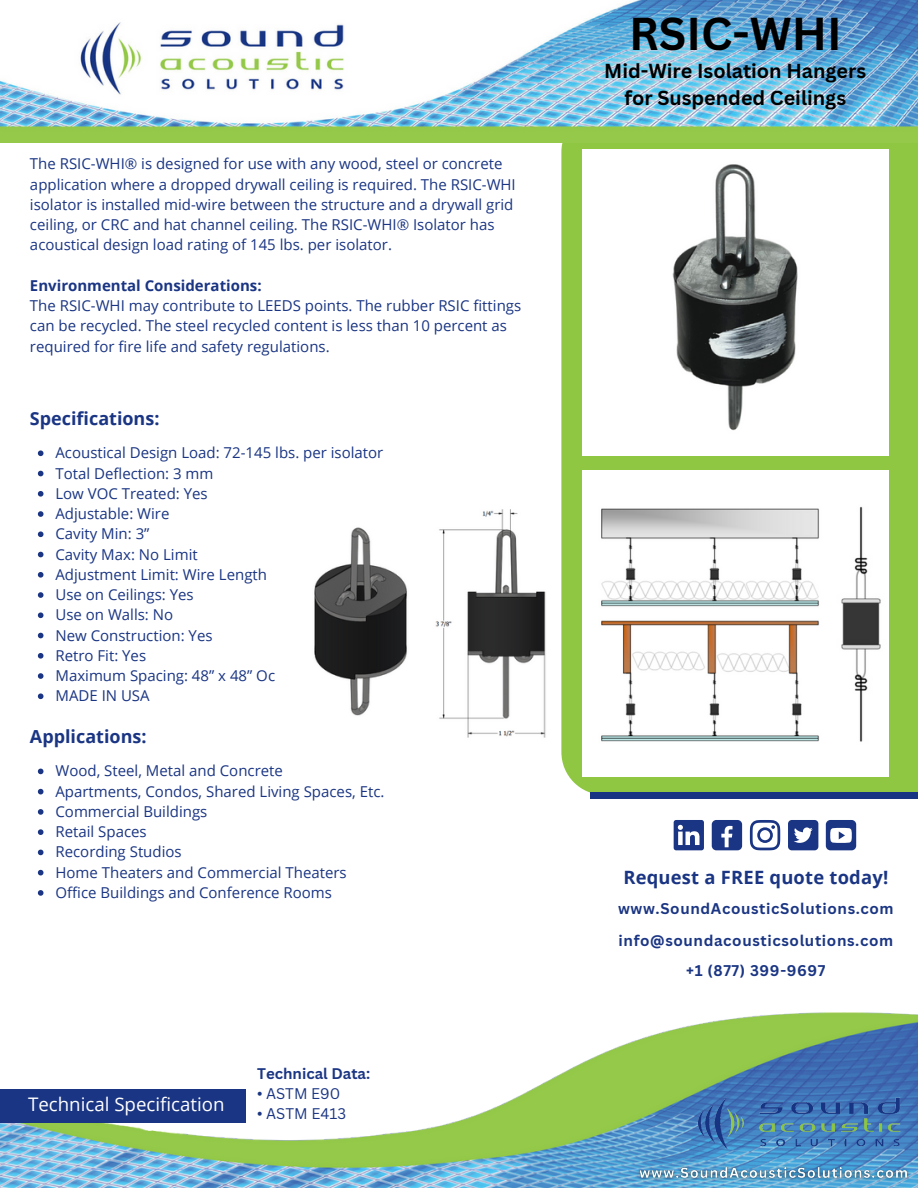
<style>
.page{position:relative;width:918px;height:1188px;background:#fff}
.page>*{position:absolute;margin:0;border:0;box-sizing:border-box;transform-origin:0 0}
.t1{font:700 44.85px "Canva Sans";color:#000}
.t2{font:700 19.8px/27.2px "Canva Sans";color:#000;text-align:center}
.t3{font:18.75px "Open Sans";color:#fff}
.t4{font:700 18.3px "Open Sans";letter-spacing:.015em;color:#1a3583}
.t5{font:700 18px "Open Sans";color:#1a3583}
.t6{font:700 15.15px "Canva Sans";letter-spacing:.04em;color:#1a3583}
.t7{font:15px/20.2px "Open Sans";color:#1a3583}
.t8{font:700 15px "Open Sans";color:#1a3583}
.t9{font:15px "Canva Sans";color:#1a3583}
.t10{font:700 15px "Canva Sans";color:#1a3583}
</style>
<div class="page">
<div style="left:561px;top:143px;width:357px;height:650px;background:#8fc743"></div>
<img style="left:0;top:0;width:918px;height:143px">
<div style="left:590px;top:792px;width:328px;height:7px;background:#173583"></div>
<img style="left:582px;top:149px;width:306px;height:306px">
<img style="left:582px;top:471px;width:306px;height:306px">
<div style="left:826px;top:820px;width:30px;height:30px;background:#1a3583;border-radius:5px"></div>
<svg style="left:830px;top:828px;width:22px;height:15px"></svg>
<div style="left:788px;top:820px;width:30px;height:30px;background:#1a3583;border-radius:4px"></div>
<svg style="left:794px;top:827px;width:19px;height:16px"></svg>
<svg style="left:750px;top:820px;width:30px;height:30px"></svg>
<div style="left:712px;top:820px;width:30px;height:30px;background:#1a3583;border-radius:5px"></div>
<svg style="left:721px;top:826px;width:12px;height:21px"></svg>
<svg style="left:674px;top:820px;width:30px;height:30px"></svg>
<img style="left:0;top:1012px;width:918px;height:176px">
<div style="left:0;top:1089px;width:245px;height:33px;background:#1a3583"></div>
<img style="left:690px;top:1093px;width:218px;height:61px">
<img style="left:314px;top:509px;width:232px;height:229px">
<svg style="left:38px;top:769px;width:5px;height:5px"></svg>
<svg style="left:38px;top:789px;width:5px;height:5px"></svg>
<svg style="left:38px;top:809px;width:5px;height:6px"></svg>
<svg style="left:38px;top:829px;width:5px;height:6px"></svg>
<svg style="left:38px;top:850px;width:5px;height:5px"></svg>
<svg style="left:38px;top:870px;width:5px;height:5px"></svg>
<svg style="left:38px;top:890px;width:5px;height:6px"></svg>
<svg style="left:38px;top:450px;width:5px;height:6px"></svg>
<svg style="left:38px;top:471px;width:5px;height:5px"></svg>
<svg style="left:38px;top:491px;width:5px;height:6px"></svg>
<svg style="left:38px;top:511px;width:5px;height:6px"></svg>
<svg style="left:38px;top:531px;width:5px;height:6px"></svg>
<svg style="left:38px;top:552px;width:5px;height:5px"></svg>
<svg style="left:38px;top:572px;width:5px;height:6px"></svg>
<svg style="left:38px;top:592px;width:5px;height:6px"></svg>
<svg style="left:38px;top:612px;width:5px;height:6px"></svg>
<svg style="left:38px;top:633px;width:5px;height:5px"></svg>
<svg style="left:38px;top:653px;width:5px;height:6px"></svg>
<svg style="left:38px;top:673px;width:5px;height:6px"></svg>
<svg style="left:38px;top:693px;width:5px;height:6px"></svg>
<img style="left:633px;top:1156px;width:283px;height:32px">
<p class="t7" style="left:30px;top:153px;width:487px">The RSIC-WHI® is designed for use with any wood, steel or concrete application where a dropped drywall ceiling is required. The RSIC-WHI isolator is installed mid-wire between the structure and a drywall grid ceiling, or CRC and hat channel ceiling. The RSIC-WHI® Isolator has acoustical design load rating of 145 lbs. per isolator.</p>
<p class="t8" style="left:30px;top:275px;width:233px">Environmental Considerations:</p>
<p class="t7" style="left:30px;top:295px;width:493px">The RSIC-WHI may contribute to LEEDS points. The rubber RSIC fittings can be recycled. The steel recycled content is less than 10 percent as required for fire life and safety regulations.</p>
<p class="t5" style="left:30px;top:405px;width:131px">Specifications:</p>
<p class="t7" style="left:55px;top:442px;width:329px">Acoustical Design Load: 72-145 lbs. per isolator</p>
<p class="t7" style="left:55px;top:463px;width:160px">Total Deflection: 3 mm</p>
<p class="t7" style="left:55px;top:483px;width:154px">Low VOC Treated: Yes</p>
<p class="t7" style="left:55px;top:503px;width:115px">Adjustable: Wire</p>
<p class="t7" style="left:55px;top:523px;width:96px">Cavity Min: 3”</p>
<p class="t7" style="left:55px;top:544px;width:144px">Cavity Max: No Limit</p>
<p class="t7" style="left:55px;top:564px;width:213px">Adjustment Limit: Wire Length</p>
<p class="t7" style="left:55px;top:584px;width:140px">Use on Ceilings: Yes</p>
<p class="t7" style="left:55px;top:604px;width:119px">Use on Walls: No</p>
<p class="t7" style="left:55px;top:625px;width:159px">New Construction: Yes</p>
<p class="t7" style="left:55px;top:645px;width:92px">Retro Fit: Yes</p>
<p class="t7" style="left:55px;top:665px;width:221px">Maximum Spacing: 48” x 48” Oc</p>
<p class="t7" style="left:55px;top:685px;width:96px">MADE IN USA</p>
<p class="t5" style="left:30px;top:723px;width:118px">Applications:</p>
<p class="t7" style="left:55px;top:761px;width:229px">Wood, Steel, Metal and Concrete</p>
<p class="t7" style="left:55px;top:781px;width:331px">Apartments, Condos, Shared Living Spaces, Etc.</p>
<p class="t7" style="left:55px;top:801px;width:153px">Commercial Buildings</p>
<p class="t7" style="left:55px;top:821px;width:93px">Retail Spaces</p>
<p class="t7" style="left:55px;top:842px;width:128px">Recording Studios</p>
<p class="t7" style="left:55px;top:862px;width:293px">Home Theaters and Commercial Theaters</p>
<p class="t7" style="left:55px;top:882px;width:278px">Office Buildings and Conference Rooms</p>
<p class="t3" style="left:28px;top:1091px;width:198px">Technical Specification</p>
<p class="t10" style="left:257px;top:1063px;width:115px">Technical Data:</p>
<p class="t9" style="left:257px;top:1083px;width:85px">• ASTM E90</p>
<p class="t9" style="left:257px;top:1103px;width:91px">• ASTM E413</p>
<p class="t1" style="left:629px;top:2px;width:214px">RSIC-WHI</p>
<p class="t2" style="left:604px;top:56px;width:264px">Mid-Wire Isolation Hangers for Suspended Ceilings</p>
<p class="t4" style="left:623px;top:864px;width:267px">Request a FREE quote today!</p>
<p class="t6" style="left:618px;top:897px;width:277px">www.SoundAcousticSolutions.com</p>
<p class="t6" style="left:619px;top:930px;width:276px">info@soundacousticsolutions.com</p>
<p class="t6" style="left:686px;top:960px;width:141px">+1 (877) 399-9697</p>
</div>
